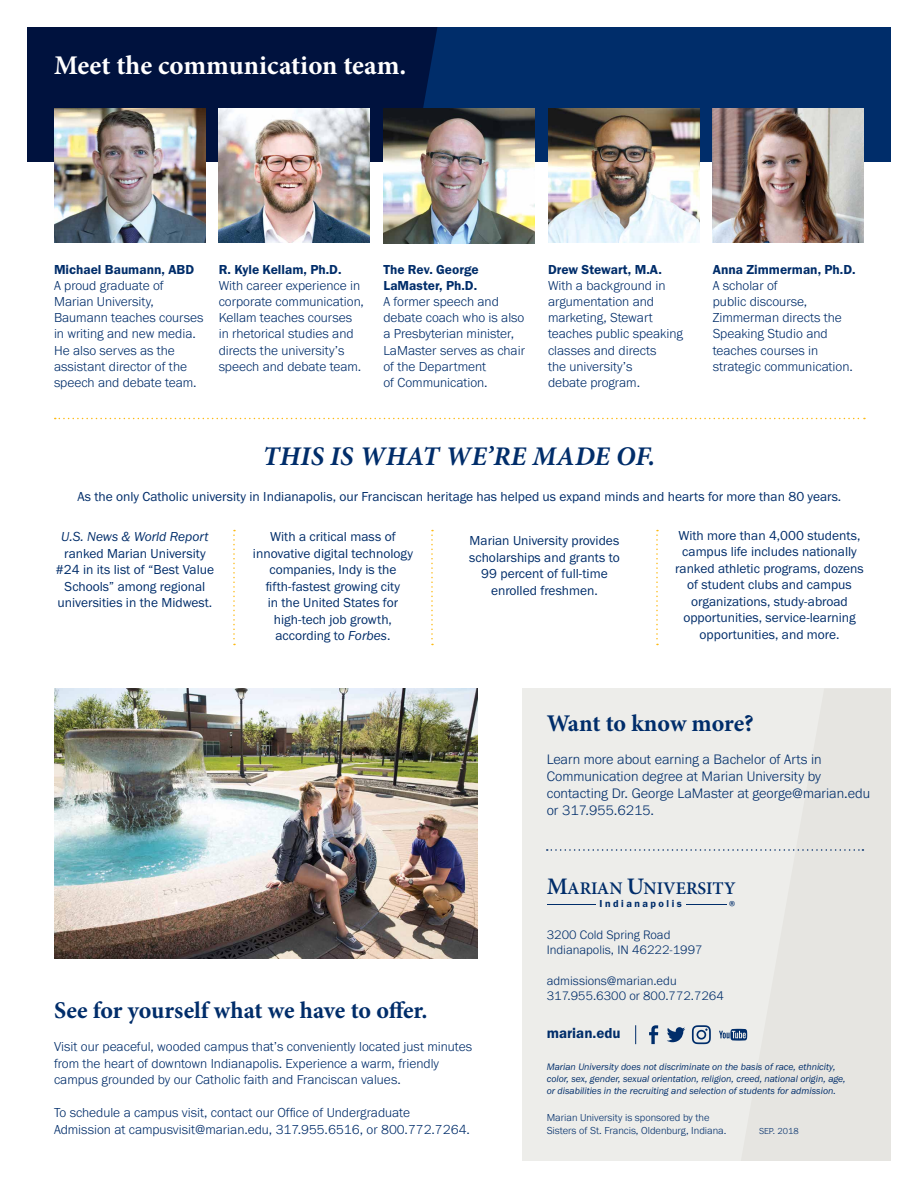
<style>
.page{position:relative;width:918px;height:1188px;background:#fff}
.page>*{position:absolute;margin:0;border:0;box-sizing:border-box;transform-origin:0 0}
.t1{font:700 27px "Minion Pro";color:#fff}
.t2{font:italic 700 27px "Minion Pro";letter-spacing:.01em;color:#002d6a}
.t3{font:700 24px "Minion Pro";letter-spacing:-.005em;color:#002d6a}
.t4{font:600 17.85px "Minion Pro";color:#002d6a}
.t5{font:15px "Franklin Gothic URW Dem";color:#002d6a}
.t6{font:300 14.25px/17.1px "Franklin Gothic URW";color:#002d6a}
.t7{font:300 13.5px/16.2px "Franklin Gothic URW";color:#002d6a}
.t8{font:13.5px/16.5px "Franklin Gothic URW Boo";color:#002d6a;text-align:center}
.t9{font:13.5px/16.2px "Franklin Gothic URW Dem";color:#002d6a}
.t10{font:13.5px "Franklin Gothic URW Boo Ita";color:#002d6a}
.t11{font:13.05px "ITC Franklin Gothic Std";color:#002d6a}
.t12{font:300 12.75px/15.3px "Franklin Gothic URW";color:#002d6a}
.t13{font:300 10.5px/12.6px "Franklin Gothic URW";color:#002d6a}
.t14{font:600 10.2px "ITC Franklin Gothic Std";letter-spacing:.25em;color:#002d6a}
.t15{font:9.75px/11.7px "Franklin Gothic URW Boo Ita";color:#002d6a}
.t16{font:300 9px "Franklin Gothic URW";color:#002d6a}
.s1{font-family:"Franklin Gothic URW Boo Ita"}
.s2{font-size:23.7px}
</style>
<div class="page">
<div style="left:522px;top:688px;width:369px;height:473px;background:#ededea"></div>
<hr style="left:547px;top:904px;width:49px;height:1px;background:#002d6a">
<hr style="left:687px;top:904px;width:40px;height:1px;background:#002d6a">
<svg style="left:547px;top:849px;width:316px;height:2px"></svg>
<svg style="left:667px;top:1027px;width:18px;height:15px"></svg>
<svg style="left:649px;top:1025px;width:9px;height:19px"></svg>
<svg style="left:719px;top:1029px;width:28px;height:12px"></svg>
<svg style="left:692px;top:1025px;width:19px;height:19px"></svg>
<svg style="left:635px;top:1025px;width:1px;height:19px"></svg>
<div style="left:27px;top:27px;width:864px;height:135px;background:#002d6a"></div>
<div style="left:27px;top:27px;width:410px;height:135px;background:#00123e"></div>
<img style="left:219px;top:108px;width:151px;height:135px">
<img style="left:383px;top:108px;width:152px;height:135px">
<img style="left:54px;top:108px;width:151px;height:135px">
<img style="left:548px;top:108px;width:151px;height:135px">
<img style="left:713px;top:108px;width:151px;height:135px">
<svg style="left:55px;top:418px;width:810px;height:1px"></svg>
<svg style="left:656px;top:530px;width:2px;height:115px"></svg>
<svg style="left:431px;top:530px;width:2px;height:115px"></svg>
<svg style="left:233px;top:530px;width:2px;height:115px"></svg>
<img style="left:54px;top:688px;width:423px;height:270px">
<h1 class="t1" style="left:54px;top:46px;width:354px">Meet the communication team.</h1>
<p class="t9" style="left:54px;top:261px;width:142px">Michael Baumann, ABD</p>
<p class="t7" style="left:54px;top:277px;width:151px">A proud graduate of<br>Marian University,<br>Baumann teaches courses in writing and new media.<br>He also serves as the assistant director of the speech and debate team.</p>
<p class="t9" style="left:219px;top:261px;width:124px">R. Kyle Kellam, Ph.D.</p>
<p class="t7" style="left:219px;top:277px;width:147px">With career experience in corporate communication,<br>Kellam teaches courses in rhetorical studies and directs the university’s speech and debate team.</p>
<p class="t9" style="left:383px;top:261px;width:97px">The Rev. George<br>LaMaster, Ph.D.</p>
<p class="t7" style="left:383px;top:293px;width:143px">A former speech and debate coach who is also a Presbyterian minister,<br>LaMaster serves as chair of the Department<br>of Communication.</p>
<p class="t9" style="left:548px;top:261px;width:115px">Drew Stewart, M.A.</p>
<p class="t7" style="left:548px;top:277px;width:136px">With a background in argumentation and marketing, Stewart teaches public speaking classes and directs<br>the university’s<br>debate program.</p>
<h1 class="t2" style="left:263px;top:437px;width:394px">THIS IS WHAT WE’RE MADE OF.</h1>
<p class="t9" style="left:713px;top:261px;width:144px">Anna Zimmerman, Ph.D.</p>
<p class="t7" style="left:713px;top:277px;width:142px">A scholar of<br>public discourse,<br>Zimmerman directs the<br>Speaking Studio and teaches courses in strategic communication.</p>
<p class="t8" style="left:77px;top:488px;width:765px">As the only Catholic university in Indianapolis, our Franciscan heritage has helped us expand minds and hearts for more than 80 years.</p>
<p class="t10" style="left:61px;top:528px;width:149px">U.S. News &amp; World Report</p>
<p class="t8" style="left:56px;top:545px;width:160px">ranked Marian University #24 in its list of “Best Value<br>Schools” among regional universities in the Midwest.</p>
<p class="t8" style="left:253px;top:528px;width:162px">With a critical mass of innovative digital technology companies, Indy is the fifth-fastest growing city<br>in the United States for high-tech job growth, according to <span class="s1">Forbes</span>.</p>
<p class="t8" style="left:469px;top:532px;width:152px">Marian University provides scholarships and grants to<br>99 percent of full-time enrolled freshmen.</p>
<p class="t8" style="left:675px;top:527px;width:190px">With more than 4,000 students, campus life includes nationally ranked athletic programs, dozens of student clubs and campus organizations, study-abroad opportunities, service-learning opportunities, and more.</p>
<h2 class="t3" style="left:547px;top:707px;width:209px">Want to know more?</h2>
<p class="t6" style="left:547px;top:750px;width:325px">Learn more about earning a Bachelor of Arts in Communication degree at Marian University by contacting Dr. George LaMaster at george@marian.edu or 317.955.6215.</p>
<h3 class="t4" style="left:547px;top:876px;width:190px"><span class="s2">M</span>ARIAN <span class="s2">U</span>NIVERSITY</h3>
<p class="t14" style="left:600px;top:897px;width:84px">Indianapolis</p>
<p class="t11" style="left:729px;top:899px;width:11px">®</p>
<h2 class="t3" style="left:54px;top:994px;width:375px">See for yourself what we have to offer.</h2>
<p class="t7" style="left:54px;top:1038px;width:420px">Visit our peaceful, wooded campus that’s conveniently located just minutes from the heart of downtown Indianapolis. Experience a warm, friendly campus grounded by our Catholic faith and Franciscan values.</p>
<p class="t7" style="left:54px;top:1104px;width:417px">To schedule a campus visit, contact our Office of Undergraduate<br>Admission at campusvisit@marian.edu, 317.955.6516, or 800.772.7264.</p>
<p class="t12" style="left:547px;top:927px;width:157px">3200 Cold Spring Road<br>Indianapolis, IN 46222-1997</p>
<p class="t12" style="left:547px;top:972px;width:179px">admissions@marian.edu<br>317.955.6300 or 800.772.7264</p>
<p class="t5" style="left:547px;top:1024px;width:75px">marian.edu</p>
<p class="t15" style="left:547px;top:1061px;width:300px">Marian University does not discriminate on the basis of race, ethnicity, color, sex, gender, sexual orientation, religion, creed, national origin, age, or disabilities in the recruiting and selection of students for admission.</p>
<p class="t13" style="left:547px;top:1111px;width:181px">Marian University is sponsored by the<br>Sisters of St. Francis, Oldenburg, Indiana.</p>
<p class="t16" style="left:759px;top:1125px;width:41px">SEP. 2018</p>
</div>
